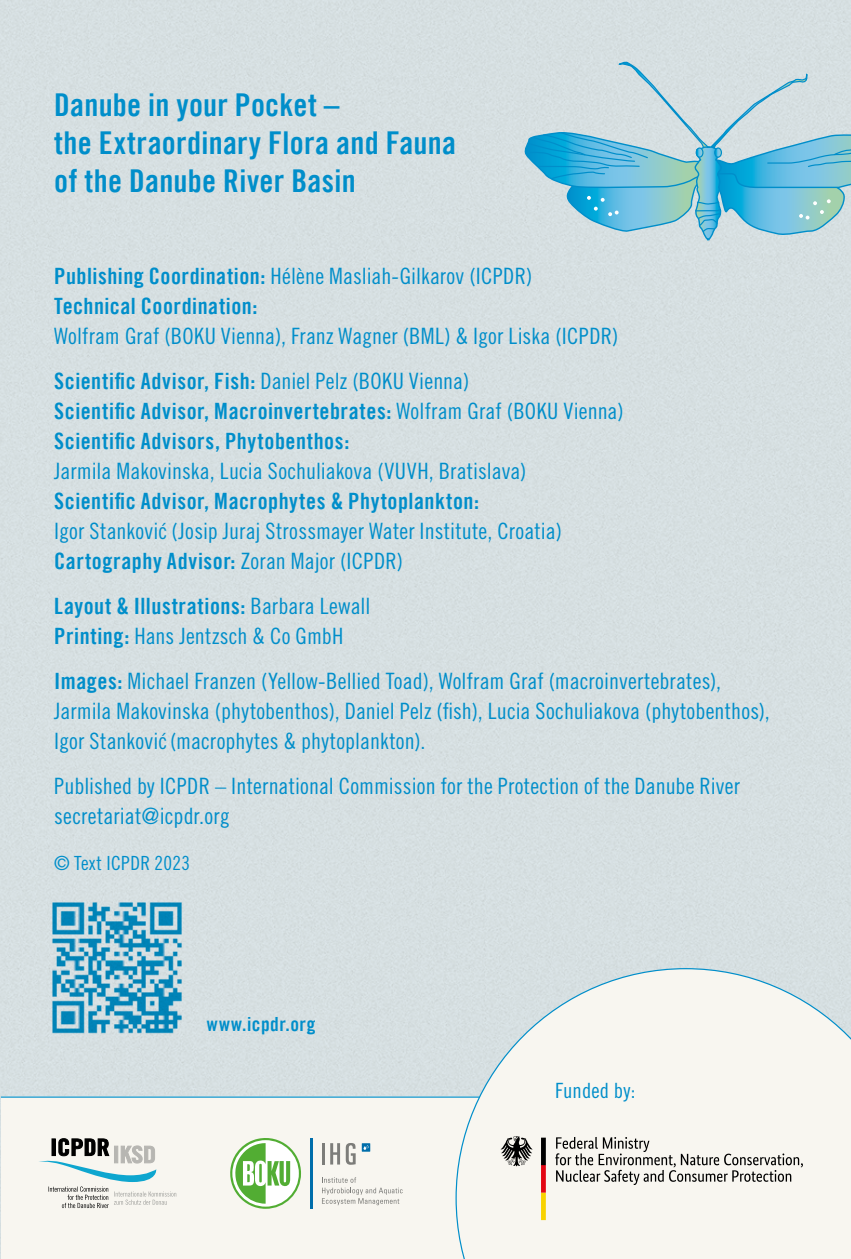
<style>
.page{position:relative;width:851px;height:1259px;background:#fff}
.page>*{position:absolute;margin:0;border:0;box-sizing:border-box;transform-origin:0 0}
.t1{font:31.5px/37.8px "Trade Gothic LT Bold Cond Twenty";letter-spacing:.01em;color:#008eca}
.t2{font:22.5px/30px "Trade Gothic LT Std Cn 18";letter-spacing:.005em;color:#008eca}
.t3{font:22.5px/30px "Trade Gothic LT Bold Cond Twenty";letter-spacing:.025em;color:#008eca}
.t4{font:21px "Trade Gothic LT Std Cn 18";letter-spacing:.005em;color:#008eca}
.t5{font:19.5px "Trade Gothic LT Std Cn 18";letter-spacing:.02em;color:#008eca}
.t6{font:19.5px "Trade Gothic LT Bold Cond Twenty";letter-spacing:.03em;color:#008eca}
.s1{font-family:"Trade Gothic LT Bold Cond Twenty"}
.s2{font-family:"Trade Gothic LT Std Cn 18"}
</style>
<div class="page">
<div style="left:0;top:0;width:850px;height:1259px;background:#d6dfe1"></div>
<img style="left:49px;top:894px;width:133px;height:144px">
<div style="left:2px;top:1096px;width:848px;height:163px;background:#f8f6f0"></div>
<svg style="left:39px;top:1138px;width:137px;height:70px"></svg>
<hr style="left:1px;top:1096px;width:849px;height:1px;background:#008eca">
<svg style="left:455px;top:968px;width:395px;height:291px"></svg>
<svg style="left:555px;top:1137px;width:247px;height:48px"></svg>
<svg style="left:500px;top:1136px;width:32px;height:30px"></svg>
<svg style="left:541px;top:1137px;width:4px;height:83px"></svg>
<svg style="left:230px;top:1138px;width:71px;height:70px"></svg>
<svg style="left:322px;top:1177px;width:80px;height:28px"></svg>
<hr style="left:310px;top:1138px;width:2px;height:70px;background:#006eab">
<hr style="left:321px;top:1143px;width:3px;height:21px;background:#7d7d7a">
<svg style="left:330px;top:1143px;width:10px;height:21px"></svg>
<svg style="left:346px;top:1143px;width:9px;height:21px"></svg>
<svg style="left:362px;top:1143px;width:8px;height:8px"></svg>
<svg style="left:363px;top:1145px;width:6px;height:4px"></svg>
<svg style="left:524px;top:61px;width:326px;height:180px"></svg>
<div style="left:714px;top:147px;width:8px;height:11px;border:1px solid #008eca;border-radius:50%"></div>
<h1 class="t1" style="left:54px;top:86px;width:403px">Danube in your Pocket –<br>the Extraordinary Flora and Fauna of the Danube River Basin</h1>
<p class="t2" style="left:54px;top:261px;width:479px"><span class="s1">Publishing Coordination:</span> Hélène Masliah-Gilkarov (ICPDR)</p>
<p class="t3" style="left:54px;top:291px;width:205px">Technical Coordination:</p>
<p class="t2" style="left:54px;top:321px;width:565px">Wolfram Graf (BOKU Vienna), Franz Wagner (BML) &amp; Igor Liska (ICPDR)</p>
<p class="t3" style="left:54px;top:366px;width:571px">Scientific Advisor, Fish: <span class="s2">Daniel Pelz (BOKU Vienna)<br></span>Scientific Advisor, Macroinvertebrates: <span class="s2">Wolfram Graf (BOKU Vienna)<br></span>Scientific Advisors, Phytobenthos:</p>
<p class="t2" style="left:54px;top:456px;width:474px">Jarmila Makovinska, Lucia Sochuliakova (VUVH, Bratislava)</p>
<p class="t3" style="left:54px;top:486px;width:426px">Scientific Advisor, Macrophytes &amp; Phytoplankton:</p>
<p class="t2" style="left:54px;top:516px;width:509px">Igor Stankovic´ (Josip Juraj Strossmayer Water Institute, Croatia)</p>
<p class="t3" style="left:54px;top:539px;width:350px;line-height:45px">Cartography Advisor: <span class="s2">Zoran Major (ICPDR)<br></span>Layout &amp; Illustrations: <span class="s2">Barbara Lewall</span></p>
<p class="t2" style="left:54px;top:613px;width:668px;line-height:45px"><span class="s1">Printing:</span> Hans Jentzsch &amp; Co GmbH<br><span class="s1">Images:</span> Michael Franzen (Yellow-Bellied Toad), Wolfram Graf (macroinvertebrates),</p>
<p class="t2" style="left:54px;top:696px;width:717px">Jarmila Makovinska (phytobenthos), Daniel Pelz (fish), Lucia Sochuliakova (phytobenthos),<br>Igor Stankovic´ (macrophytes &amp; phytoplankton).</p>
<p class="t2" style="left:54px;top:771px;width:687px">Published by ICPDR – International Commission for the Protection of the Danube River secretariat@icpdr.org</p>
<p class="t5" style="left:54px;top:851px;width:137px">© Text ICPDR 2023</p>
<p class="t6" style="left:207px;top:1012px;width:110px">www.icpdr.org</p>
<p class="t4" style="left:555px;top:1078px;width:82px">Funded by:</p>
</div>
